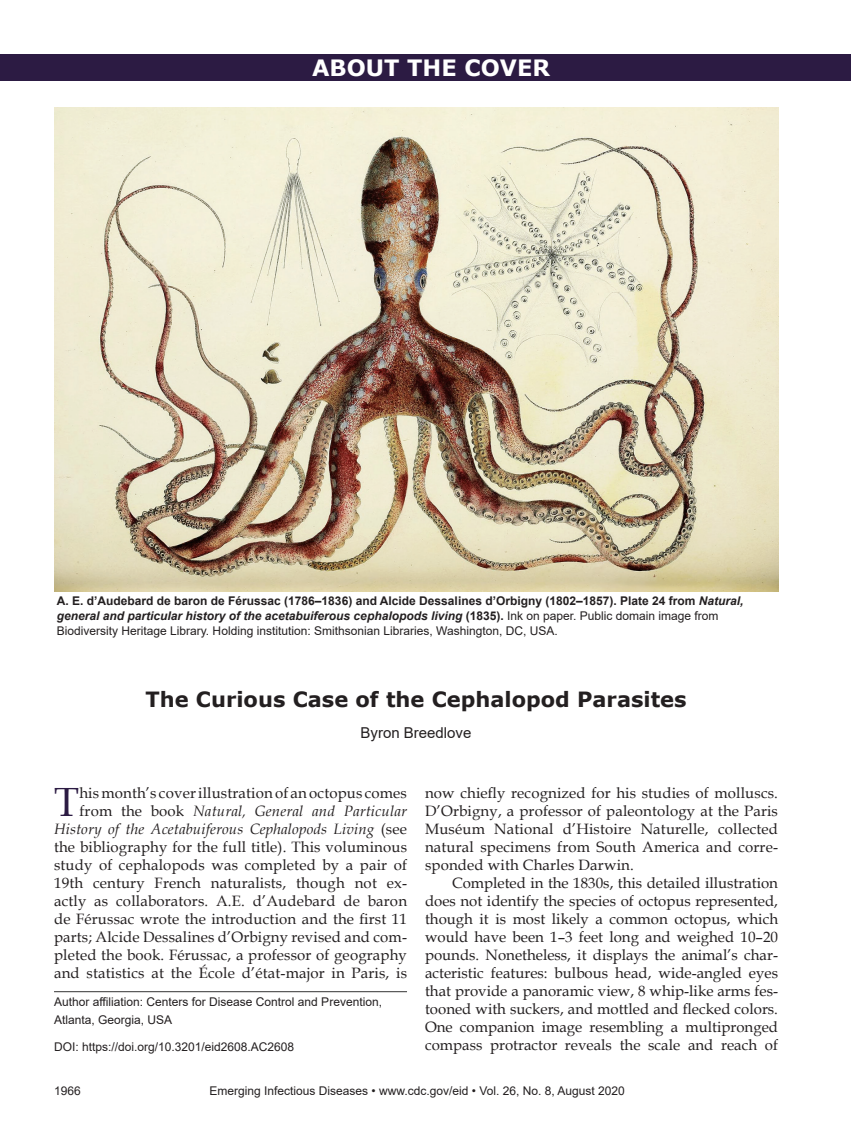
<style>
.page{position:relative;width:851px;height:1134px;background:#fff}
.page>*{position:absolute;margin:0;border:0;box-sizing:border-box;transform-origin:0 0}
.Drop_Cap{font:40.8px "Book Antiqua";color:#2c1b43}
.t1{font:700 22.5px "Verdana";color:#fff}
.Article_Title{font:700 21px "Verdana";color:#231f20}
.Drop_Cap-2{font:15px/18px "Book Antiqua";letter-spacing:.01em;color:#231f20;text-align:right}
.Body_Text{font:15px/18px "Book Antiqua";color:#231f20;text-align:justify}
.Authors{font:15px "Arial";color:#231f20}
.Figure_Legend{font:12px/15px "Arial";color:#231f20}
.Affiliations{font:12px/18px "Arial";color:#231f20}
.DOI{font:12px "Arial";color:#231f20}
.s1{font-weight:700}
.s2{font-weight:700;font-style:italic}
.s3{font-style:italic}
</style>
<div class="page">
<img style="left:54px;top:108px;width:724px;height:483px">
<div style="left:0;top:54px;width:850px;height:26px;background:#2c1b43"></div>
<hr style="left:54px;top:991px;width:353px;height:1px;background:#333">
<p class="t1" style="left:312px;top:51px;width:239px">ABOUT THE COVER</p>
<p class="Figure_Legend" style="left:57px;top:593px;width:688px"><span class="s1">A. E. d’Audebard de baron de Férussac (1786–1836) and Alcide Dessalines d’Orbigny (1802–1857). Plate 24 from</span> <span class="s2">Natural, general and particular history of the acetabuiferous cephalopods living</span> <span class="s1">(1835).</span> Ink on paper. Public domain image from<br>Biodiversity Heritage Library. Holding institution: Smithsonian Libraries, Washington, DC, USA.</p>
<p class="Article_Title" style="left:145px;top:684px;width:543px">The Curious Case of the Cephalopod Parasites</p>
<p class="Authors" style="left:360px;top:723px;width:112px">Byron Breedlove</p>
<p class="Drop_Cap-2" style="left:54px;top:784px;width:354px">his month’s cover illustration of an octopus comes from the book <span class="s3">Natural, General and Particular History of the Acetabuiferous Cephalopods Living</span> (see the bibliography for the full title). This voluminous study of cephalopods was completed by a pair of 19th century French naturalists, though not ex&shy;actly as collaborators. A.E. d’Audebard de baron de Férussac wrote the introduction and the first 11 parts; Alcide Dessalines d’Orbigny revised and com&shy;pleted the book. Férussac, a professor of geography and statistics at the École d’état-major in Paris, is</p>
<p class="Drop_Cap-2" style="left:425px;top:784px;width:354px;text-align:justify">now chiefly recognized for his studies of molluscs.<br>D’Orbigny, a professor of paleontology at the Paris Muséum National d’Histoire Naturelle, collected natural specimens from South America and corre&shy;sponded with Charles Darwin.</p>
<p class="Drop_Cap" style="left:54px;top:774px;width:26px">T</p>
<p class="Body_Text" style="left:425px;top:874px;width:354px;text-indent:27px">Completed in the 1830s, this detailed illustration does not identify the species of octopus represented, though it is most likely a common octopus, which would have been 1–3 feet long and weighed 10–20 pounds. Nonetheless, it displays the animal’s char&shy;acteristic features: bulbous head, wide-angled eyes that provide a panoramic view, 8 whip-like arms fes&shy;tooned with suckers, and mottled and flecked colors.<br>One companion image resembling a multipronged compass protractor reveals the scale and reach of</p>
<p class="Affiliations" style="left:54px;top:992px;width:329px">Author affiliation: Centers for Disease Control and Prevention,<br>Atlanta, Georgia, USA</p>
<p class="DOI" style="left:54px;top:1038px;width:242px">DOI: https://doi.org/10.3201/eid2608.AC2608</p>
<p class="Figure_Legend" style="left:54px;top:1084px;width:28px">1966</p>
<p class="Figure_Legend" style="left:209px;top:1084px;width:417px">Emerging Infectious Diseases • www.cdc.gov/eid • Vol. 26, No. 8, August 2020</p>
</div>
